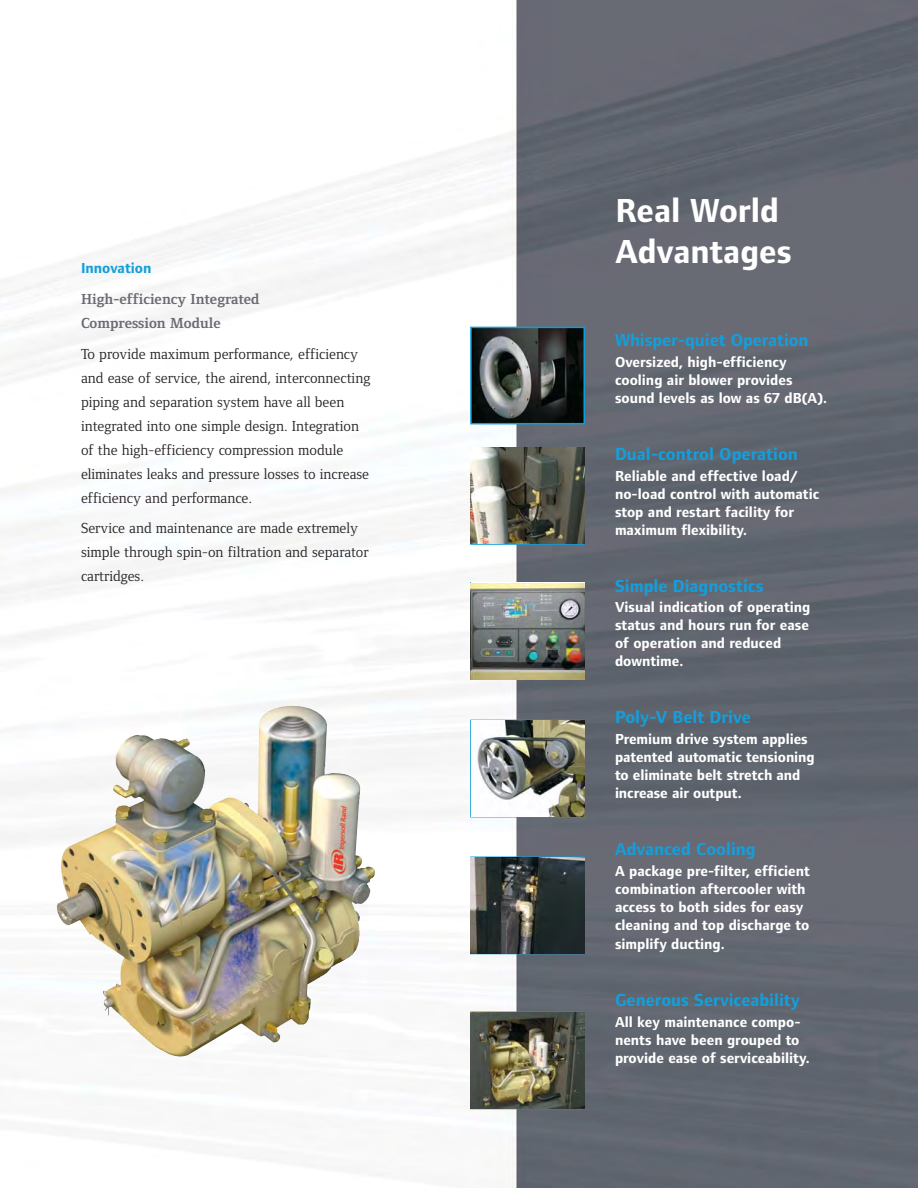
<style>
.page{position:relative;width:918px;height:1188px;background:#fff}
.page>*{position:absolute;margin:0;border:0;box-sizing:border-box;transform-origin:0 0}
.t1{font:700 34.5px/41.4px "Foundry Form Sans";color:#fff}
.t2{font:700 18px "Foundry Form Sans";color:#159eda}
.t3{font:700 15px/18px "Foundry Form Sans";color:#fff}
.t4{font:15px/24px "Foundry Form Serif Book OSF";color:#231f20}
.t5{font:15px/24px "Foundry Form Serif Bold OSF";color:#696b73}
.t6{font:700 15px "Foundry Form Sans";color:#159eda}
</style>
<div class="page">
<img style="left:0;top:0;width:918px;height:1188px">
<img style="left:325px;top:773px;width:50px;height:174px">
<img style="left:473px;top:330px;width:109px;height:91px">
<div style="left:470px;top:327px;width:115px;height:97px;border:2px solid #0c9ed9"></div>
<div style="left:470px;top:447px;width:115px;height:98px;border:2px solid #0c9ed9"></div>
<div style="left:470px;top:856px;width:115px;height:98px;border:2px solid #0c9ed9"></div>
<img style="left:471px;top:448px;width:113px;height:96px">
<img style="left:471px;top:583px;width:113px;height:96px">
<img style="left:471px;top:720px;width:113px;height:97px">
<img style="left:471px;top:857px;width:113px;height:97px">
<img style="left:471px;top:1012px;width:113px;height:97px">
<p class="t6" style="left:81px;top:263px;width:72px">Innovation</p>
<p class="t5" style="left:81px;top:288px;width:180px">High-efficiency Integrated<br>Compression Module</p>
<p class="t4" style="left:81px;top:343px;width:291px">To provide maximum performance, efficiency and ease of service, the airend, interconnecting piping and separation system have all been integrated into one simple design. Integration of the high-efficiency compression module eliminates leaks and pressure losses to increase efficiency and performance.</p>
<p class="t4" style="left:81px;top:518px;width:289px">Service and maintenance are made extremely simple through spin-on filtration and separator cartridges.</p>
<h1 class="t1" style="left:616px;top:193px;width:178px">Real World<br>Advantages</h1>
<p class="t2" style="left:615px;top:333px;width:195px">Whisper-quiet Operation</p>
<p class="t3" style="left:615px;top:354px;width:214px">Oversized, high-efficiency cooling air blower provides sound levels as low as 67 dB(A).</p>
<p class="t2" style="left:615px;top:447px;width:184px">Dual-control Operation</p>
<p class="t3" style="left:615px;top:468px;width:206px">Reliable and effective load/ no-load control with automatic stop and restart facility for maximum flexibility.</p>
<p class="t2" style="left:615px;top:579px;width:150px">Simple Diagnostics</p>
<p class="t3" style="left:615px;top:600px;width:197px">Visual indication of operating status and hours run for ease of operation and reduced downtime.</p>
<p class="t2" style="left:615px;top:711px;width:137px">Poly-V Belt Drive</p>
<p class="t3" style="left:615px;top:732px;width:201px">Premium drive system applies patented automatic tensioning to eliminate belt stretch and increase air output.</p>
<p class="t2" style="left:615px;top:843px;width:142px">Advanced Cooling</p>
<p class="t3" style="left:615px;top:864px;width:197px">A package pre-filter, efficient combination aftercooler with access to both sides for easy cleaning and top discharge to simplify ducting.</p>
<p class="t2" style="left:615px;top:994px;width:186px">Generous Serviceability</p>
<p class="t3" style="left:615px;top:1015px;width:196px">All key maintenance compo&shy;nents have been grouped to provide ease of serviceability.</p>
</div>
